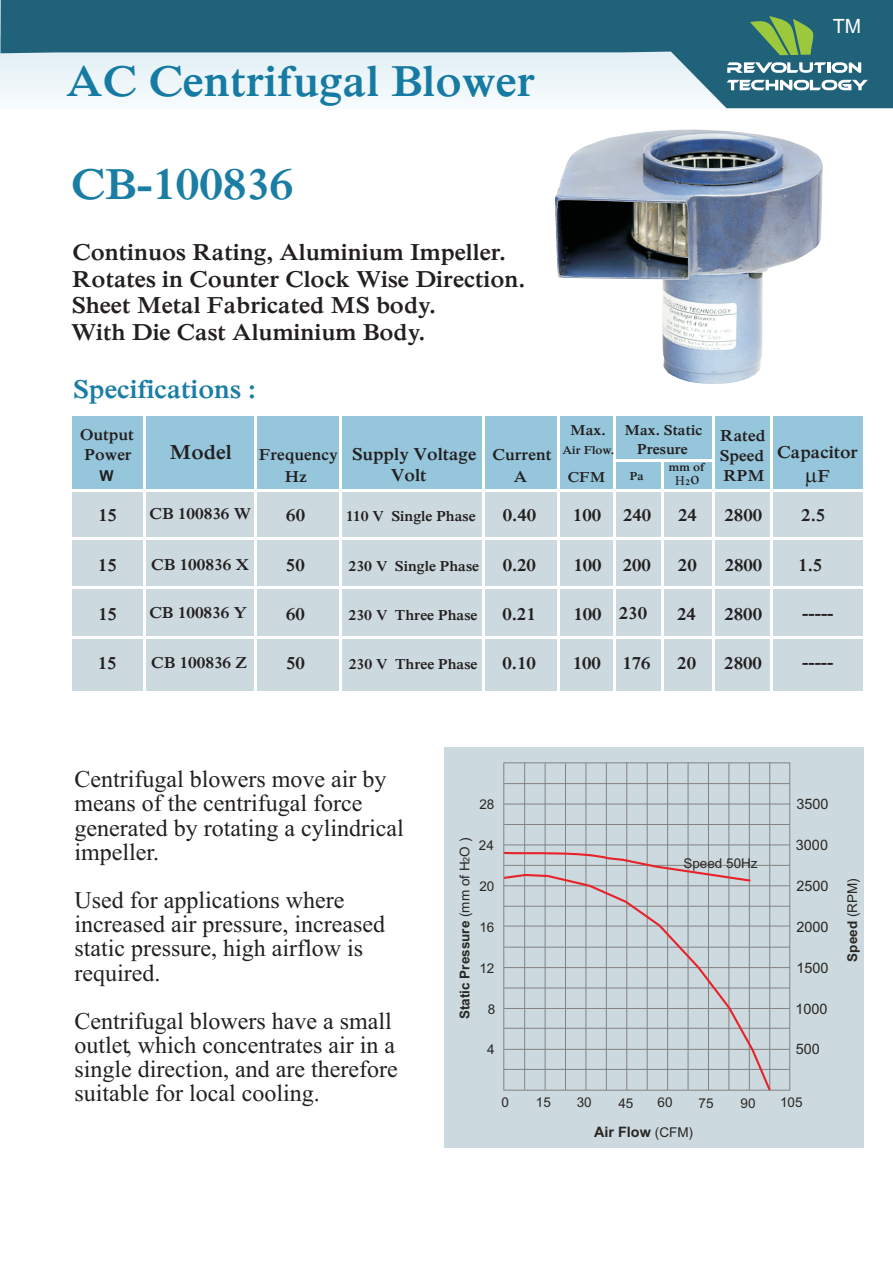
<style>
.page{position:relative;width:893px;height:1262px;background:#fff}
.page>*{position:absolute;margin:0;border:0;box-sizing:border-box;transform-origin:0 0}
.t1{font:700 45px "Iskoola Pota";color:#167ba2}
.t2{font:700 45px "Iskoola Pota";color:#197da4}
.t3{font:700 27px "Iskoola Pota";color:#197da4}
.t4{font:24px/24.2px "Iskoola Pota";color:#231f20}
.t5{font:700 24px/26.5px "Iskoola Pota";color:#231f20}
.t6{font:700 21px "Iskoola Pota";color:#231f20}
.t7{font:19.65px "Arial";color:#fff}
.t8{font:700 18px "Iskoola Pota";color:#231f20}
.t9{font:700 16.5px/19.4px "Iskoola Pota";color:#231f20}
.t10{font:700 15px/18.8px "Iskoola Pota";color:#231f20;text-align:center}
.t11{font:700 15px "Arial";color:#231f20}
.t12{font:14.4px "Arial";color:#2a2723}
.t13{font:700 14.4px "Arial";color:#2a2723}
.t14{font:13.5px "Arial";color:#2a2723}
.t15{font:700 13.5px "Arial";color:#2a2723}
.t16{font:13.5px "Iskoola Pota";color:#231f20}
.t17{font:700 12px "Iskoola Pota";color:#231f20}
.s1{font-weight:700;font-size:8.55px}
.s2{font-size:18px}
.s3{font-weight:400}
.s4{font-weight:400;font-size:9px}
.s5{font-weight:400;font-size:13.5px}
</style>
<div class="page">
<div style="left:72px;top:416px;width:790px;height:73px;background:#95c6db"></div>
<div style="left:72px;top:492px;width:790px;height:198px;background:#ccd9de"></div>
<hr style="left:143px;top:410px;width:2px;height:286px;background:#fff">
<hr style="left:69px;top:537px;width:805px;height:2px;background:#fff">
<hr style="left:70px;top:587px;width:803px;height:2px;background:#fff">
<hr style="left:71px;top:636px;width:802px;height:2px;background:#fff">
<hr style="left:255px;top:405px;width:2px;height:289px;background:#fff">
<hr style="left:339px;top:411px;width:2px;height:281px;background:#fff">
<hr style="left:482px;top:411px;width:2px;height:282px;background:#fff">
<hr style="left:712px;top:413px;width:2px;height:279px;background:#fff">
<hr style="left:661px;top:459px;width:2px;height:241px;background:#fff">
<hr style="left:557px;top:409px;width:2px;height:287px;background:#fff">
<hr style="left:770px;top:412px;width:3px;height:282px;background:#fff">
<svg style="left:0;top:0;width:893px;height:108px;fill:#21627b"></svg>
<svg style="left:750px;top:16px;width:71px;height:39px;background:#5e945c"></svg>
<svg style="left:727px;top:62px;width:134px;height:11px"></svg>
<svg style="left:726px;top:80px;width:141px;height:10px"></svg>
<hr style="left:613px;top:414px;width:2px;height:280px;background:#fff">
<hr style="left:613px;top:459px;width:99px;height:2px;background:#fff">
<div style="left:444px;top:747px;width:419px;height:400px;background:#ccd9de"></div>
<hr style="left:504px;top:783px;width:285px;height:1px;background:#848282">
<hr style="left:504px;top:803px;width:286px;height:1px;background:#848282">
<hr style="left:504px;top:824px;width:285px;height:1px;background:#848282">
<hr style="left:504px;top:844px;width:285px;height:1px;background:#848282">
<hr style="left:504px;top:865px;width:285px;height:1px;background:#848282">
<hr style="left:503px;top:885px;width:286px;height:1px;background:#848282">
<hr style="left:503px;top:906px;width:287px;height:1px;background:#848282">
<hr style="left:504px;top:925px;width:286px;height:1px;background:#848282">
<hr style="left:504px;top:947px;width:285px;height:1px;background:#848282">
<hr style="left:503px;top:967px;width:286px;height:1px;background:#848282">
<hr style="left:504px;top:987px;width:285px;height:1px;background:#848282">
<hr style="left:504px;top:1008px;width:285px;height:1px;background:#848282">
<hr style="left:504px;top:1028px;width:285px;height:1px;background:#848282">
<hr style="left:504px;top:1049px;width:285px;height:1px;background:#848282">
<hr style="left:524px;top:763px;width:1px;height:326px;background:#848282">
<hr style="left:545px;top:763px;width:1px;height:326px;background:#848282">
<hr style="left:565px;top:763px;width:1px;height:327px;background:#848282">
<hr style="left:585px;top:763px;width:1px;height:327px;background:#848282">
<hr style="left:606px;top:763px;width:1px;height:326px;background:#848282">
<hr style="left:626px;top:762px;width:1px;height:328px;background:#848282">
<hr style="left:647px;top:763px;width:1px;height:326px;background:#848282">
<hr style="left:667px;top:763px;width:1px;height:327px;background:#848282">
<hr style="left:687px;top:763px;width:1px;height:326px;background:#848282">
<hr style="left:708px;top:763px;width:1px;height:327px;background:#848282">
<hr style="left:728px;top:763px;width:1px;height:327px;background:#848282">
<hr style="left:749px;top:763px;width:1px;height:327px;background:#848282">
<hr style="left:769px;top:762px;width:1px;height:328px;background:#848282">
<hr style="left:503px;top:1069px;width:286px;height:1px;background:#848282">
<svg style="left:503px;top:873px;width:269px;height:218px"></svg>
<svg style="left:505px;top:850px;width:247px;height:33px"></svg>
<div style="left:503px;top:762px;width:287px;height:328px;border:1px solid #848282"></div>
<img style="left:555px;top:129px;width:267px;height:255px">
<h1 class="t1" style="left:66px;top:65px;width:470px">AC Centrifugal Blower</h1>
<p class="t7" style="left:832px;top:18px;width:30px">TM</p>
<h1 class="t2" style="left:71px;top:168px;width:224px">CB-100836</h1>
<p class="t5" style="left:71px;top:241px;width:456px">Continuos Rating, Aluminium Impeller.<br>Rotates in Counter Clock Wise Direction.<br>Sheet Metal Fabricated MS body.<br>With Die Cast Aluminium Body.</p>
<p class="t3" style="left:73px;top:379px;width:184px">Specifications :</p>
<p class="t9" style="left:80px;top:427px;width:55px">Output<br>Power</p>
<p class="t11" style="left:99px;top:470px;width:16px">W</p>
<p class="t10" style="left:624px;top:422px;width:79px">Max. Static<br>Presure</p>
<p class="t17" style="left:629px;top:471px;width:15px">Pa</p>
<p class="t10" style="left:570px;top:422px;width:37px">Max.</p>
<p class="t17" style="left:562px;top:445px;width:53px">Air Flow.</p>
<p class="t10" style="left:567px;top:469px;width:39px">CFM</p>
<p class="t9" style="left:720px;top:428px;width:47px">Rated</p>
<p class="t6" style="left:169px;top:444px;width:64px">Model</p>
<p class="t8" style="left:352px;top:447px;width:126px">Supply Voltage</p>
<p class="t9" style="left:259px;top:446px;width:80px">Frequency</p>
<p class="t9" style="left:492px;top:446px;width:60px">Current</p>
<p class="t9" style="left:720px;top:447px;width:46px">Speed</p>
<p class="t17" style="left:669px;top:463px;width:37px">mm of</p>
<p class="t16" style="left:675px;top:475px;width:26px">H<span class="s1">2</span><span class="s2">o</span></p>
<p class="t9" style="left:285px;top:468px;width:24px">Hz</p>
<p class="t8" style="left:391px;top:469px;width:37px">Volt</p>
<p class="t9" style="left:514px;top:468px;width:15px">A</p>
<p class="t9" style="left:723px;top:468px;width:43px">RPM</p>
<p class="t8" style="left:777px;top:445px;width:82px">Capacitor</p>
<p class="t8" style="left:817px;top:469px;width:14px">F</p>
<p class="t9" style="left:149px;top:506px;width:103px">CB 100836 W</p>
<p class="t8" style="left:573px;top:508px;width:30px">100</p>
<p class="t8" style="left:573px;top:558px;width:30px">100</p>
<p class="t8" style="left:286px;top:508px;width:20px">60</p>
<p class="t8" style="left:286px;top:558px;width:20px">50</p>
<p class="t8" style="left:286px;top:607px;width:20px">60</p>
<p class="t8" style="left:286px;top:656px;width:20px">50</p>
<p class="t8" style="left:98px;top:508px;width:20px">15</p>
<p class="t8" style="left:801px;top:509px;width:25px">2.5</p>
<p class="t8" style="left:98px;top:558px;width:20px">15</p>
<p class="t8" style="left:98px;top:607px;width:20px">15</p>
<p class="t8" style="left:98px;top:656px;width:20px">15</p>
<p class="t8" style="left:678px;top:508px;width:20px">24</p>
<p class="t8" style="left:502px;top:509px;width:35px">0.40</p>
<p class="t8" style="left:623px;top:509px;width:30px">240</p>
<p class="t8" style="left:724px;top:509px;width:39px">2800</p>
<p class="t10" style="left:346px;top:508px;width:131px">110 V Single Phase</p>
<p class="t9" style="left:151px;top:556px;width:99px">CB 100836 X</p>
<p class="t8" style="left:502px;top:558px;width:35px">0.20</p>
<p class="t8" style="left:502px;top:608px;width:35px">0.21</p>
<p class="t8" style="left:502px;top:657px;width:35px">0.10</p>
<p class="t8" style="left:798px;top:558px;width:25px">1.5</p>
<p class="t8" style="left:622px;top:559px;width:30px">200</p>
<p class="t8" style="left:619px;top:607px;width:30px">230</p>
<p class="t8" style="left:622px;top:656px;width:30px">176</p>
<p class="t8" style="left:724px;top:559px;width:39px">2800</p>
<p class="t8" style="left:724px;top:607px;width:39px">2800</p>
<p class="t8" style="left:724px;top:657px;width:39px">2800</p>
<p class="t8" style="left:678px;top:559px;width:20px">20</p>
<p class="t8" style="left:677px;top:607px;width:20px">24</p>
<p class="t8" style="left:677px;top:656px;width:20px">20</p>
<p class="t10" style="left:348px;top:558px;width:132px">230 V Single Phase</p>
<p class="t9" style="left:149px;top:604px;width:99px">CB 100836 Y</p>
<p class="t8" style="left:573px;top:607px;width:30px">100</p>
<p class="t8" style="left:572px;top:656px;width:30px">100</p>
<p class="t10" style="left:348px;top:607px;width:130px">230 V Three Phase</p>
<p class="t10" style="left:349px;top:656px;width:130px">230 V Three Phase</p>
<p class="t8" style="left:802px;top:606px;width:33px">-----</p>
<p class="t9" style="left:151px;top:654px;width:97px">CB 100836 Z</p>
<p class="t8" style="left:802px;top:655px;width:33px">-----</p>
<p class="t4" style="left:74px;top:770px;width:331px">Centrifugal blowers move air by means of the centrifugal force generated by rotating a cylindrical impeller.</p>
<p class="t4" style="left:74px;top:890px;width:312px">Used for applications where increased air pressure, increased static pressure, high airflow is required.</p>
<p class="t4" style="left:74px;top:1011px;width:325px">Centrifugal blowers have a small outlet, which concentrates air in a single direction, and are therefore suitable for local cooling.</p>
<p class="t14" style="left:479px;top:799px;width:17px">28</p>
<p class="t12" style="left:796px;top:798px;width:34px">3500</p>
<p class="t15" style="left:460px;top:1019px;width:183px;rotate:-90deg">Static Pressure <span class="s3">(mm of H</span><span class="s4">2</span><span class="s3">O )</span></p>
<p class="t14" style="left:479px;top:839px;width:17px">24</p>
<p class="t14" style="left:479px;top:881px;width:17px">20</p>
<p class="t14" style="left:479px;top:922px;width:17px">16</p>
<p class="t14" style="left:479px;top:963px;width:17px">12</p>
<p class="t14" style="left:487px;top:1004px;width:9px">8</p>
<p class="t14" style="left:683px;top:858px;width:76px">Speed 50Hz</p>
<p class="t12" style="left:796px;top:839px;width:34px">3000</p>
<p class="t12" style="left:796px;top:880px;width:34px">2500</p>
<p class="t12" style="left:796px;top:921px;width:34px">2000</p>
<p class="t12" style="left:796px;top:962px;width:34px">1500</p>
<p class="t12" style="left:795px;top:1003px;width:34px">1000</p>
<p class="t14" style="left:487px;top:1044px;width:9px">4</p>
<p class="t12" style="left:796px;top:1043px;width:26px">500</p>
<p class="t14" style="left:501px;top:1097px;width:9px">0</p>
<p class="t14" style="left:536px;top:1096px;width:17px">15</p>
<p class="t14" style="left:576px;top:1097px;width:17px">30</p>
<p class="t14" style="left:618px;top:1097px;width:17px">45</p>
<p class="t14" style="left:657px;top:1097px;width:17px">60</p>
<p class="t14" style="left:698px;top:1097px;width:17px">75</p>
<p class="t14" style="left:740px;top:1097px;width:17px">90</p>
<p class="t14" style="left:780px;top:1097px;width:24px">105</p>
<p class="t13" style="left:594px;top:1126px;width:101px">Air Flow <span class="s5">(CFM)</span></p>
<p class="t15" style="left:847px;top:961px;width:85px;rotate:-90deg">Speed <span class="s3">(RPM)</span></p>
</div>
